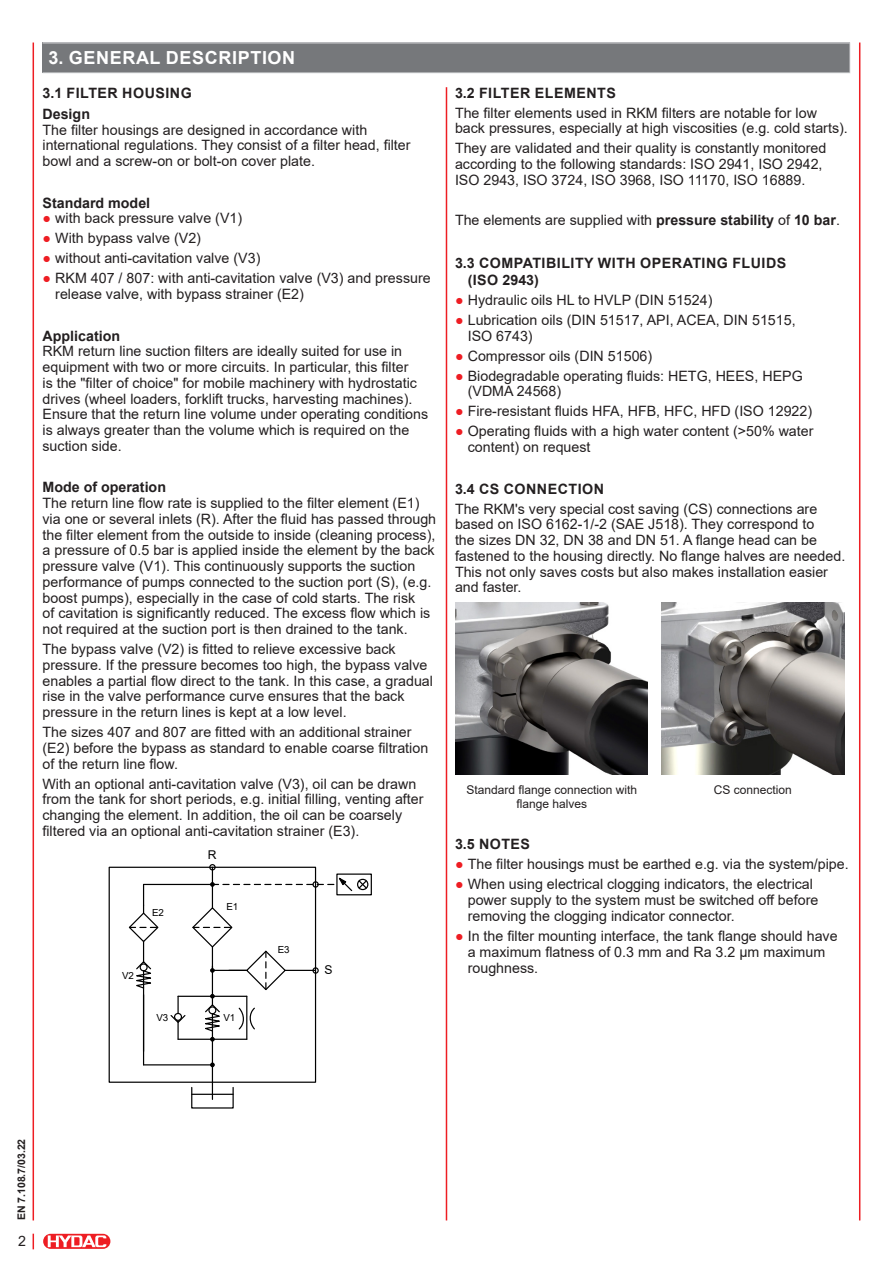
<style>
.page{position:relative;width:893px;height:1263px;background:#fff}
.page>*{position:absolute;margin:0;border:0;box-sizing:border-box;transform-origin:0 0}
.Titel_1{font:700 18px "Arial";letter-spacing:.035em;color:#fff}
.Text{font:14.25px/15.8px "Arial";color:#231f20}
.Titel_2{font:700 14.25px/17.1px "Arial";letter-spacing:.035em;color:#231f20}
.Titel_3{font:700 14.25px "Arial";color:#231f20}
.t1{font:12.15px "Arial";color:#000}
.Bildlegende{font:12px/14.4px "Arial";color:#231f20;text-align:center}
.t2{font:700 10.5px "Arial";color:#231f20}
.t3{font:9.75px "Arial";letter-spacing:-.01em;color:#000}
.s1{font-weight:700;color:#ee1d23}
.s2{font-weight:700}
</style>
<div class="page">
<hr style="left:33px;top:43px;width:1px;height:1177px;background:#ee1d23">
<hr style="left:859px;top:43px;width:1px;height:1177px;background:#ee1d23">
<div style="left:43px;top:1233px;width:68px;height:16px;border:1px solid #fff;border-radius:8px"></div>
<svg style="left:43px;top:1234px;width:67px;height:15px"></svg>
<svg style="left:48px;top:1235px;width:58px;height:12px"></svg>
<svg style="left:33px;top:1234px;width:1px;height:15px"></svg>
<hr style="left:446px;top:87px;width:1px;height:1133px;background:#ee1d23">
<div style="left:109px;top:867px;width:207px;height:216px;border:1px solid #000"></div>
<hr style="left:192px;top:1094px;width:41px;height:1px;background:#000">
<div style="left:209px;top:864px;width:7px;height:6px;border:1px solid #000;border-radius:50%"></div>
<hr style="left:144px;top:884px;width:68px;height:1px;background:#000">
<hr style="left:212px;top:1014px;width:1px;height:85px;background:#000">
<hr style="left:144px;top:1064px;width:68px;height:1px;background:#000">
<hr style="left:143px;top:995px;width:1px;height:70px;background:#000">
<svg style="left:210px;top:1062px;width:5px;height:5px"></svg>
<div style="left:336px;top:873px;width:36px;height:22px;border:1px solid #000"></div>
<hr style="left:143px;top:971px;width:1px;height:80px;background:#000">
<svg style="left:128px;top:884px;width:32px;height:105px"></svg>
<svg style="left:169px;top:867px;width:199px;height:174px"></svg>
<img style="left:456px;top:603px;width:192px;height:171px">
<img style="left:662px;top:603px;width:182px;height:172px">
<div style="left:43px;top:43px;width:807px;height:30px;background:#76787b"></div>
<hr style="left:43px;top:43px;width:807px;height:1px;background:#e6e7e9">
<hr style="left:850px;top:43px;width:1px;height:30px;background:#e6e7e9">
<hr style="left:43px;top:73px;width:807px;height:1px;background:#e6e7e9">
<p class="Titel_1" style="left:49px;top:45px;width:248px">3. GENERAL DESCRIPTION</p>
<p class="Titel_2" style="left:43px;top:84px;width:151px">3.1 FILTER HOUSING</p>
<p class="Titel_3" style="left:43px;top:104px;width:49px">Design</p>
<p class="Text" style="left:43px;top:122px;width:370px">The filter housings are designed in accordance with international regulations. They consist of a filter head, filter bowl and a screw-on or bolt-on cover plate.</p>
<p class="Titel_3" style="left:43px;top:193px;width:109px">Standard model</p>
<p class="Text" style="left:43px;top:210px;width:201px"><span class="s1">●</span> with back pressure valve (V1)</p>
<p class="Text" style="left:43px;top:230px;width:160px"><span class="s1">●</span> With bypass valve (V2)</p>
<p class="Text" style="left:43px;top:250px;width:219px"><span class="s1">●</span> without anti-cavitation valve (V3)</p>
<p class="Text" style="left:55px;top:270px;width:377px;text-indent:-13px"><span class="s1">●</span> RKM 407 / 807: with anti-cavitation valve (V3) and pressure release valve, with bypass strainer (E2)</p>
<p class="Titel_3" style="left:43px;top:326px;width:79px">Application</p>
<p class="Text" style="left:43px;top:343px;width:387px">RKM return line suction filters are ideally suited for use in equipment with two or more circuits. In particular, this filter<br>is the "filter of choice" for mobile machinery with hydrostatic drives (wheel loaders, forklift trucks, harvesting machines).<br>Ensure that the return line volume under operating conditions is always greater than the volume which is required on the suction side.</p>
<p class="Titel_3" style="left:43px;top:477px;width:125px">Mode of operation</p>
<p class="Text" style="left:43px;top:495px;width:395px">The return line flow rate is supplied to the filter element (E1) via one or several inlets (R). After the fluid has passed through the filter element from the outside to inside (cleaning process), a pressure of 0.5 bar is applied inside the element by the back pressure valve (V1). This continuously supports the suction performance of pumps connected to the suction port (S), (e.g. boost pumps), especially in the case of cold starts. The risk<br>of cavitation is significantly reduced. The excess flow which is not required at the suction port is then drained to the tank.</p>
<p class="Text" style="left:43px;top:641px;width:392px">The bypass valve (V2) is fitted to relieve excessive back pressure. If the pressure becomes too high, the bypass valve enables a partial flow direct to the tank. In this case, a gradual rise in the valve performance curve ensures that the back pressure in the return lines is kept at a low level.</p>
<p class="Text" style="left:43px;top:724px;width:387px">The sizes 407 and 807 are fitted with an additional strainer (E2) before the bypass as standard to enable coarse filtration of the return line flow.</p>
<p class="Text" style="left:43px;top:776px;width:382px">With an optional anti-cavitation valve (V3), oil can be drawn from the tank for short periods, e.g. initial filling, venting after changing the element. In addition, the oil can be coarsely filtered via an optional anti-cavitation strainer (E3).</p>
<p class="t3" style="left:152px;top:905px;width:13px">E2</p>
<p class="t3" style="left:122px;top:968px;width:13px">V2</p>
<p class="t3" style="left:157px;top:1010px;width:13px">V3</p>
<p class="t1" style="left:208px;top:846px;width:10px">R</p>
<p class="t3" style="left:226px;top:899px;width:13px">E1</p>
<p class="t3" style="left:223px;top:1010px;width:13px">V1</p>
<p class="t3" style="left:278px;top:942px;width:13px">E3</p>
<p class="t1" style="left:324px;top:961px;width:10px">S</p>
<p class="Titel_2" style="left:455px;top:84px;width:162px">3.2 FILTER ELEMENTS</p>
<p class="Text" style="left:455px;top:105px;width:394px">The filter elements used in RKM filters are notable for low back pressures, especially at high viscosities (e.g. cold starts).</p>
<p class="Text" style="left:455px;top:140px;width:373px">They are validated and their quality is constantly monitored according to the following standards: ISO 2941, ISO 2942,<br>ISO 2943, ISO 3724, ISO 3968, ISO 11170, ISO 16889.</p>
<p class="Text" style="left:455px;top:212px;width:386px">The elements are supplied with <span class="s2">pressure stability</span> of <span class="s2">10 bar</span>.</p>
<p class="Titel_2" style="left:468px;top:254px;width:320px;text-indent:-13px">3.3 COMPATIBILITY WITH OPERATING FLUIDS (ISO 2943)</p>
<p class="Text" style="left:455px;top:292px;width:259px"><span class="s1">●</span> Hydraulic oils HL to HVLP (DIN 51524)</p>
<p class="Text" style="left:468px;top:312px;width:329px;text-indent:-13px"><span class="s1">●</span> Lubrication oils (DIN 51517, API, ACEA, DIN 51515,<br>ISO 6743)</p>
<p class="Text" style="left:455px;top:348px;width:199px"><span class="s1">●</span> Compressor oils (DIN 51506)</p>
<p class="Text" style="left:468px;top:368px;width:337px;text-indent:-13px"><span class="s1">●</span> Biodegradable operating fluids: HETG, HEES, HEPG (VDMA 24568)</p>
<p class="Text" style="left:455px;top:403px;width:359px"><span class="s1">●</span> Fire-resistant fluids HFA, HFB, HFC, HFD (ISO 12922)</p>
<p class="Text" style="left:468px;top:423px;width:347px;text-indent:-13px"><span class="s1">●</span> Operating fluids with a high water content (&gt;50% water content) on request</p>
<p class="Titel_2" style="left:455px;top:480px;width:151px">3.4 CS CONNECTION</p>
<p class="Text" style="left:455px;top:501px;width:392px">The RKM's very special cost saving (CS) connections are based on ISO 6162-1/-2 (SAE J518). They correspond to<br>the sizes DN 32, DN 38 and DN 51. A flange head can be fastened to the housing directly. No flange halves are needed.<br>This not only saves costs but also makes installation easier and faster.</p>
<p class="Bildlegende" style="left:466px;top:782px;width:172px">Standard flange connection with flange halves</p>
<p class="Bildlegende" style="left:714px;top:782px;width:80px">CS connection</p>
<p class="Titel_2" style="left:455px;top:836px;width:77px">3.5 NOTES</p>
<p class="Text" style="left:455px;top:856px;width:395px"><span class="s1">●</span> The filter housings must be earthed e.g. via the system/pipe.</p>
<p class="Text" style="left:468px;top:876px;width:352px;text-indent:-13px"><span class="s1">●</span> When using electrical clogging indicators, the electrical power supply to the system must be switched off before removing the clogging indicator connector.</p>
<p class="Text" style="left:468px;top:928px;width:371px;text-indent:-13px"><span class="s1">●</span> In the filter mounting interface, the tank flange should have a maximum flatness of 0.3 mm and Ra 3.2 µm maximum roughness.</p>
<p class="t2" style="left:14px;top:1220px;width:83px;rotate:-90deg">EN 7.108.7/03.22</p>
<p class="Text" style="left:18px;top:1233px;width:9px">2</p>
</div>
